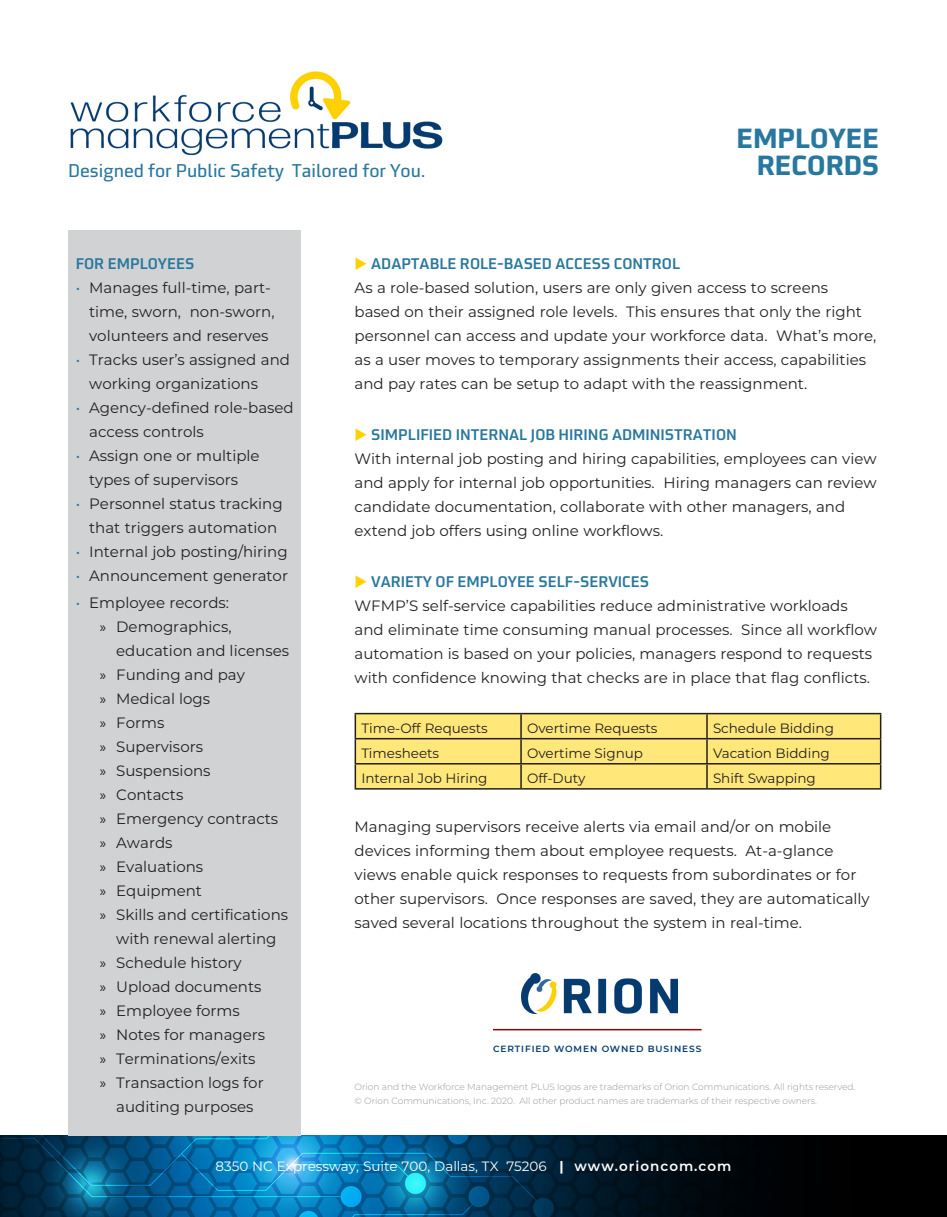
<style>
.page{position:relative;width:947px;height:1217px;background:#fff}
.page>*{position:absolute;margin:0;border:0;box-sizing:border-box;transform-origin:0 0}
.t1{font:700 27px/27px "Utility Pro";color:#28779e;text-align:right}
.t2{font:18px "Utility Pro";color:#28779e}
.t3{font:15px/24px "Montserrat";color:#231f20}
.t4{font:500 15px "Utility Pro";color:#28779e}
.t5{font:13.5px "Montserrat";color:#231f20}
.t6{font:13.5px "Montserrat";color:#fff}
.t7{font:300 9px/13.5px "Montserrat";color:#939598}
.t8{font:600 9px "Montserrat";letter-spacing:.1em;color:#053b6e}
.s1{color:#ffd100}
.s2{color:#28779e}
.s3{font-family:"Myriad Pro"}
.s4{font-weight:700}
.s5{font-weight:600}
</style>
<div class="page">
<img style="left:0;top:1135px;width:946px;height:81px">
<img style="left:70px;top:71px;width:373px;height:85px">
<div style="left:68px;top:230px;width:233px;height:905px;background:#d1d2d4"></div>
<hr style="left:354px;top:737px;width:167px;height:2px;background:#231f20">
<hr style="left:879px;top:739px;width:2px;height:23px;background:#231f20">
<hr style="left:879px;top:764px;width:2px;height:24px;background:#231f20">
<svg style="left:356px;top:714px;width:524px;height:74px;background:#f7e076"></svg>
<hr style="left:879px;top:714px;width:2px;height:23px;background:#231f20">
<hr style="left:706px;top:737px;width:175px;height:2px;background:#231f20">
<hr style="left:354px;top:712px;width:167px;height:2px;background:#231f20">
<hr style="left:354px;top:714px;width:2px;height:23px;background:#231f20">
<hr style="left:521px;top:712px;width:185px;height:2px;background:#231f20">
<hr style="left:706px;top:712px;width:175px;height:2px;background:#231f20">
<hr style="left:354px;top:739px;width:2px;height:23px;background:#231f20">
<hr style="left:354px;top:762px;width:167px;height:2px;background:#231f20">
<hr style="left:354px;top:764px;width:2px;height:24px;background:#231f20">
<hr style="left:521px;top:762px;width:185px;height:2px;background:#231f20">
<hr style="left:706px;top:762px;width:175px;height:2px;background:#231f20">
<hr style="left:354px;top:788px;width:167px;height:1px;background:#231f20">
<hr style="left:521px;top:788px;width:185px;height:1px;background:#231f20">
<hr style="left:706px;top:788px;width:175px;height:1px;background:#231f20">
<img style="left:521px;top:973px;width:156px;height:40px">
<hr style="left:492px;top:1028px;width:209px;height:2px;background:#900">
<p class="t2" style="left:68px;top:156px;width:358px">Designed for Public Safety Tailored for You.</p>
<h1 class="t1" style="left:736px;top:122px;width:144px">EMPLOYEE<br>RECORDS</h1>
<p class="t4" style="left:354px;top:251px;width:327px"><span class="s1">◆</span> ADAPTABLE ROLE-BASED ACCESS CONTROL</p>
<p class="t3" style="left:354px;top:274px;width:523px">As a role-based solution, users are only given access to screens based on their assigned role levels. This ensures that only the right personnel can access and update your workforce data. What’s more, as a user moves to temporary assignments their access, capabilities and pay rates can be setup to adapt with the reassignment.</p>
<p class="t4" style="left:354px;top:422px;width:383px"><span class="s1">◆</span> SIMPLIFIED INTERNAL JOB HIRING ADMINISTRATION</p>
<p class="t3" style="left:354px;top:445px;width:523px">With internal job posting and hiring capabilities, employees can view and apply for internal job opportunities. Hiring managers can review candidate documentation, collaborate with other managers, and extend job offers using online workflows.</p>
<p class="t4" style="left:354px;top:569px;width:296px"><span class="s1">◆</span> VARIETY OF EMPLOYEE SELF-SERVICES</p>
<p class="t3" style="left:354px;top:592px;width:523px">WFMP’S self-service capabilities reduce administrative workloads and eliminate time consuming manual processes. Since all workflow automation is based on your policies, managers respond to requests with confidence knowing that checks are in place that flag conflicts.</p>
<p class="t5" style="left:361px;top:718px;width:128px">Time-Off Requests</p>
<p class="t5" style="left:527px;top:718px;width:132px">Overtime Requests</p>
<p class="t5" style="left:712px;top:718px;width:122px">Schedule Bidding</p>
<p class="t5" style="left:361px;top:743px;width:79px">Timesheets</p>
<p class="t5" style="left:527px;top:743px;width:117px">Overtime Signup</p>
<p class="t5" style="left:712px;top:743px;width:118px">Vacation Bidding</p>
<p class="t5" style="left:361px;top:768px;width:128px">Internal Job Hiring</p>
<p class="t5" style="left:527px;top:768px;width:60px">Off-Duty</p>
<p class="t5" style="left:712px;top:768px;width:104px">Shift Swapping</p>
<p class="t3" style="left:354px;top:813px;width:516px">Managing supervisors receive alerts via email and/or on mobile devices informing them about employee requests. At-a-glance views enable quick responses to requests from subordinates or for other supervisors. Once responses are saved, they are automatically saved several locations throughout the system in real-time.</p>
<p class="t4" style="left:76px;top:251px;width:120px">FOR EMPLOYEES</p>
<p class="t3" style="left:89px;top:274px;width:187px;text-indent:-14px"><span class="s2">•</span> Manages full-time, part&shy;time, sworn, non-sworn, volunteers and reserves</p>
<p class="t3" style="left:89px;top:346px;width:202px;text-indent:-14px"><span class="s2">•</span> Tracks user’s assigned and working organizations</p>
<p class="t3" style="left:89px;top:394px;width:206px;text-indent:-14px"><span class="s2">•</span> Agency-defined role-based access controls</p>
<p class="t3" style="left:76px;top:442px;width:185px;text-align:center"><span class="s2">•</span> Assign one or multiple types of supervisors</p>
<p class="t3" style="left:76px;top:490px;width:208px;text-align:center"><span class="s2">•</span> Personnel status tracking that triggers automation</p>
<p class="t3" style="left:76px;top:538px;width:213px"><span class="s2">•</span> Internal job posting/hiring</p>
<p class="t3" style="left:76px;top:562px;width:214px"><span class="s2">•</span> Announcement generator</p>
<p class="t3" style="left:76px;top:589px;width:155px"><span class="s2">•</span> Employee records:</p>
<p class="t3" style="left:116px;top:613px;width:174px;text-indent:-16px"><span class="s3">»</span> Demographics, education and licenses</p>
<p class="t3" style="left:100px;top:661px;width:147px"><span class="s3">»</span> Funding and pay</p>
<p class="t3" style="left:100px;top:685px;width:112px"><span class="s3">»</span> Medical logs</p>
<p class="t3" style="left:100px;top:709px;width:66px"><span class="s3">»</span> Forms</p>
<p class="t3" style="left:100px;top:733px;width:105px"><span class="s3">»</span> Supervisors</p>
<p class="t3" style="left:100px;top:757px;width:112px"><span class="s3">»</span> Suspensions</p>
<p class="t3" style="left:100px;top:781px;width:85px"><span class="s3">»</span> Contacts</p>
<p class="t3" style="left:100px;top:805px;width:180px"><span class="s3">»</span> Emergency contracts</p>
<p class="t3" style="left:100px;top:829px;width:74px"><span class="s3">»</span> Awards</p>
<p class="t3" style="left:100px;top:853px;width:105px"><span class="s3">»</span> Evaluations</p>
<p class="t3" style="left:100px;top:877px;width:104px"><span class="s3">»</span> Equipment</p>
<p class="t3" style="left:100px;top:901px;width:190px;text-align:center"><span class="s3">»</span> Skills and certifications with renewal alerting</p>
<p class="t3" style="left:100px;top:949px;width:143px"><span class="s3">»</span> Schedule history</p>
<p class="t3" style="left:100px;top:973px;width:163px"><span class="s3">»</span> Upload documents</p>
<p class="t3" style="left:100px;top:997px;width:141px"><span class="s3">»</span> Employee forms</p>
<p class="t3" style="left:100px;top:1021px;width:167px"><span class="s3">»</span> Notes for managers</p>
<p class="t3" style="left:100px;top:1045px;width:157px"><span class="s3">»</span> Terminations/exits</p>
<p class="t3" style="left:100px;top:1069px;width:165px;text-align:center"><span class="s3">»</span> Transaction logs for auditing purposes</p>
<p class="t7" style="left:354px;top:1079px;width:502px">Orion and the Workforce Management PLUS logos are trademarks of Orion Communications. All rights reserved. © Orion Communications, Inc. 2020. All other product names are trademarks of their respective owners.</p>
<p class="t8" style="left:493px;top:1041px;width:209px">CERTIFIED WOMEN OWNED BUSINESS</p>
<p class="t6" style="left:215px;top:1156px;width:517px">8350 NC Expressway, Suite 700, Dallas, TX 75206 <span class="s4">|</span> <span class="s5">www.orioncom.com</span></p>
</div>
